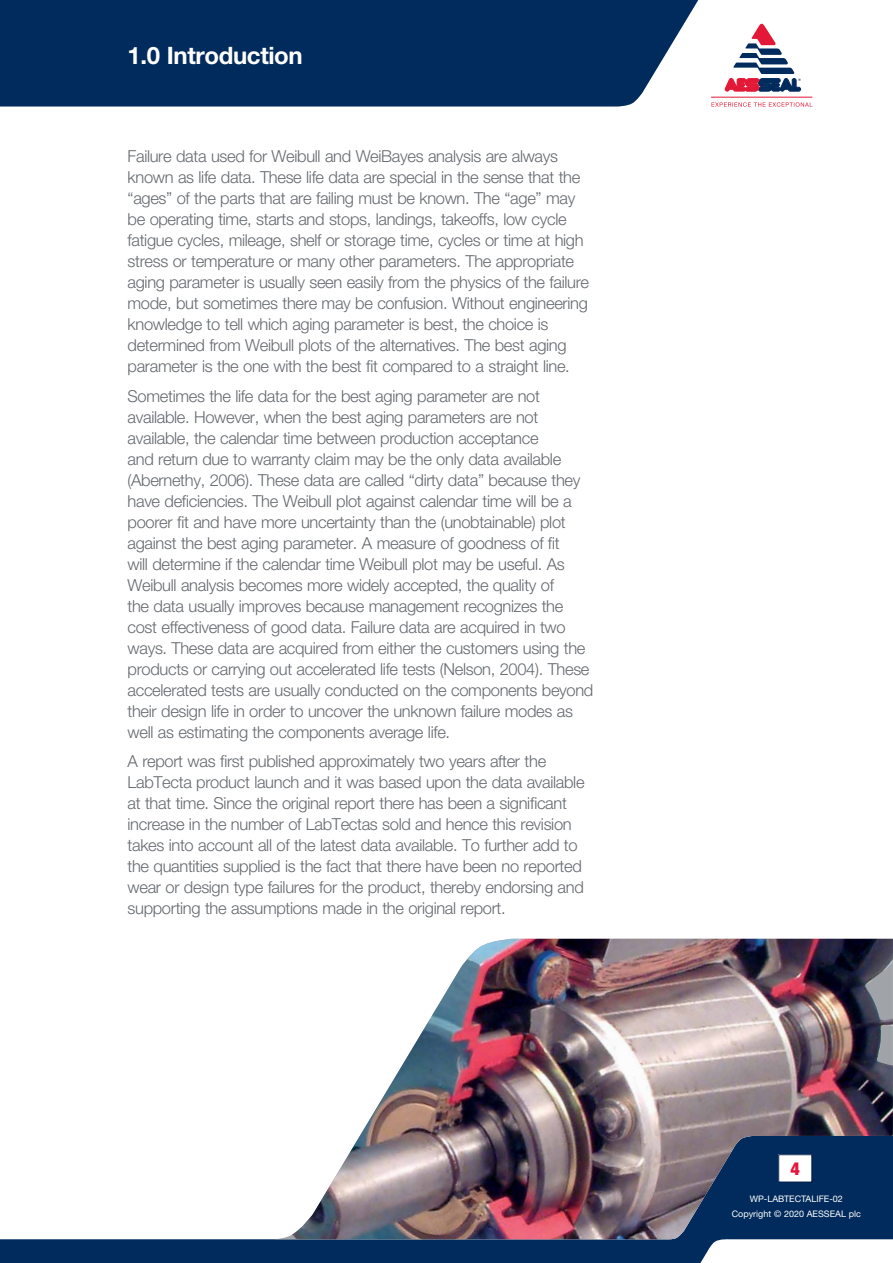
<style>
.page{position:relative;width:893px;height:1263px;background:#fff}
.page>*{position:absolute;margin:0;border:0;box-sizing:border-box;transform-origin:0 0}
.t1{font:700 24px "Helvetica Neue LTW1 G";letter-spacing:-.015em;color:#fff}
.t2{font:900 condensed 18px "Helvetica Neue LTW1 G";color:#e3173e}
.t3{font:300 16.5px/21px "Helvetica Neue LTW1 G";letter-spacing:-.02em;color:#65696e}
.t4{font:9px/15.5px "Helvetica Neue LTW1 G";color:#fff;text-align:center}
</style>
<div class="page">
<svg style="left:0;top:1239px;width:893px;height:24px;fill:#002b5c"></svg>
<svg style="left:0;top:0;width:813px;height:107px;fill:#002b5c"></svg>
<img style="left:292px;top:939px;width:601px;height:300px">
<h1 class="t1" style="left:128px;top:41px;width:177px">1.0 Introduction</h1>
<p class="t3" style="left:128px;top:146px;width:463px">Failure data used for Weibull and WeiBayes analysis are always known as life data. These life data are special in the sense that the “ages” of the parts that are failing must be known. The “age” may be operating time, starts and stops, landings, takeoffs, low cycle fatigue cycles, mileage, shelf or storage time, cycles or time at high stress or temperature or many other parameters. The appropriate aging parameter is usually seen easily from the physics of the failure mode, but sometimes there may be confusion. Without engineering knowledge to tell which aging parameter is best, the choice is determined from Weibull plots of the alternatives. The best aging parameter is the one with the best fit compared to a straight line.</p>
<p class="t3" style="left:128px;top:385px;width:467px">Sometimes the life data for the best aging parameter are not available. However, when the best aging parameters are not available, the calendar time between production acceptance<br>and return due to warranty claim may be the only data available (Abernethy, 2006). These data are called “dirty data” because they have deficiencies. The Weibull plot against calendar time will be a poorer fit and have more uncertainty than the (unobtainable) plot against the best aging parameter. A measure of goodness of fit<br>will determine if the calendar time Weibull plot may be useful. As Weibull analysis becomes more widely accepted, the quality of<br>the data usually improves because management recognizes the cost effectiveness of good data. Failure data are acquired in two ways. These data are acquired from either the customers using the products or carrying out accelerated life tests (Nelson, 2004). These accelerated tests are usually conducted on the components beyond their design life in order to uncover the unknown failure modes as well as estimating the components average life.</p>
<p class="t3" style="left:128px;top:751px;width:458px">A report was first published approximately two years after the LabTecta product launch and it was based upon the data available at that time. Since the original report there has been a significant increase in the number of LabTectas sold and hence this revision takes into account all of the latest data available. To further add to the quantities supplied is the fact that there have been no reported wear or design type failures for the product, thereby endorsing and supporting the assumptions made in the original report.</p>
<p class="t2" style="left:791px;top:1158px;width:11px">4</p>
<p class="t4" style="left:732px;top:1191px;width:131px">WP-LABTECTALIFE-02<br>Copyright © 2020 AESSEAL plc</p>
</div>
